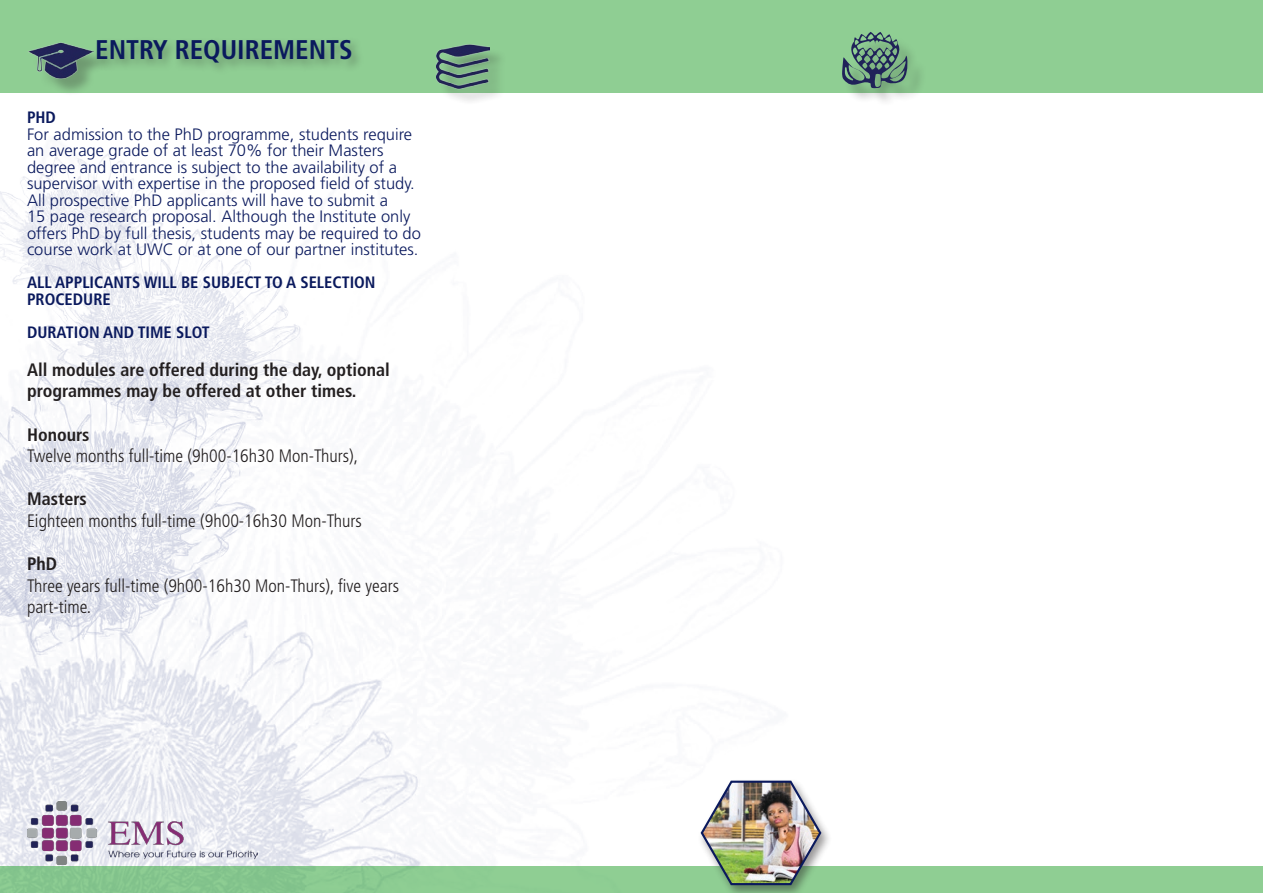
<style>
.page{position:relative;width:1263px;height:893px;background:#fff}
.page>*{position:absolute;margin:0;border:0;box-sizing:border-box;transform-origin:0 0}
.t1{font:700 condensed 27px "Frutiger LT Std";color:#0a195d}
.t2{font:300 condensed 18px/21.6px "Frutiger LT Std";color:#231f20}
.t3{font:700 condensed 18px/21.6px "Frutiger LT Std";color:#231f20}
.t4{font:300 16.5px/16.5px "Frutiger LT Std";color:#0a195d}
.t5{font:700 condensed 16.5px/33px "Frutiger LT Std";color:#0a195d}
</style>
<div class="page">
<img style="left:0;top:153px;width:421px;height:713px">
<div style="left:0;top:0;width:1263px;height:93px;background:#8fce93"></div>
<img style="left:27px;top:802px;width:230px;height:62px">
<div style="left:94px;top:37px;width:270px;height:39px;background:#231f20;opacity:.36"></div>
<svg style="left:0;top:866px;width:1263px;height:27px;background:#8bcb91"></svg>
<div style="left:439px;top:47px;width:69px;height:59px;background:#231f20;opacity:.3"></div>
<img style="left:437px;top:44px;width:53px;height:49px">
<div style="left:31px;top:45px;width:79px;height:51px;background:#231f20;opacity:.3"></div>
<img style="left:28px;top:42px;width:65px;height:51px">
<div style="left:845px;top:35px;width:81px;height:71px;background:#231f20;opacity:.3"></div>
<svg style="left:842px;top:32px;width:66px;height:56px"></svg>
<div style="left:697px;top:778px;width:135px;height:115px;background:#231f20;opacity:.46"></div>
<img style="left:699px;top:779px;width:124px;height:107px">
<h1 class="t1" style="left:95px;top:34px;width:96px">ENTRY REQU</h1>
<h1 class="t1" style="left:237px;top:34px;width:24px">IREME</h1>
<h1 class="t1" style="left:309px;top:34px;width:45px">NTS</h1>
<p class="t5" style="left:27px;top:101px;width:31px">PhD</p>
<p class="t4" style="left:27px;top:126px;width:395px">For admission to the PhD programme, students require an average grade of at least 70% for their Masters degree and entrance is subject to the availability of a supervisor with expertise in the proposed field of study.<br>All prospective PhD applicants will have to submit a<br>15 page research proposal. Although the Institute only offers PhD by full thesis, students may be required to do course work at UWC or at one of our partner institutes.</p>
<p class="t5" style="left:27px;top:266px;width:38px">All Applic</p>
<p class="t5" style="left:103px;top:266px;width:20px">ants</p>
<p class="t5" style="left:144px;top:266px;width:10px">will</p>
<p class="t5" style="left:181px;top:266px;width:194px">be subject to a selection</p>
<p class="t5" style="left:27px;top:282px;width:184px">procedure<br>DURATION AND TIME SLOT</p>
<p class="t3" style="left:27px;top:359px;width:364px">All modules are offered during the day, optional programmes may be offered at other times.</p>
<p class="t3" style="left:27px;top:424px;width:64px">Honours</p>
<p class="t2" style="left:27px;top:445px;width:333px">Twelve months full-time (9h00-16h30 Mon-Thurs),</p>
<p class="t3" style="left:27px;top:488px;width:61px">Masters</p>
<p class="t2" style="left:27px;top:510px;width:336px">Eighteen months full-time (9h00-16h30 Mon-Thurs</p>
<p class="t3" style="left:27px;top:553px;width:32px">PhD</p>
<p class="t2" style="left:27px;top:575px;width:374px">Three years full-time (9h00-16h30 Mon-Thurs), five years part-time.</p>
</div>
